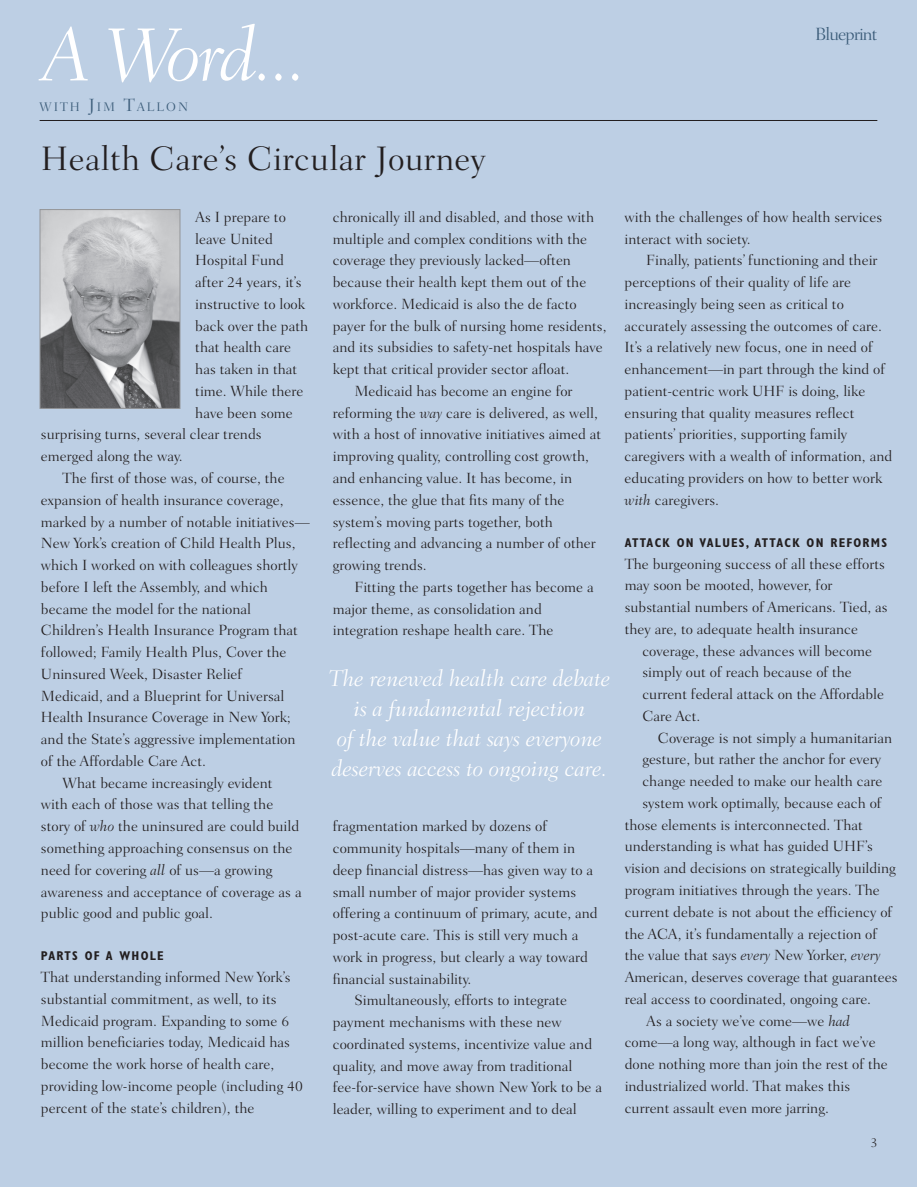
<style>
.page{position:relative;width:917px;height:1187px;background:#fff}
.page>*{position:absolute;margin:0;border:0;box-sizing:border-box;transform-origin:0 0}
.t1{font:italic 300 76.5px "Fairfield LH";color:#fff}
.t2{font:300 34.5px "Fairfield LH";letter-spacing:.01em;color:#231f20}
.t3{font:italic 300 22.95px/30px "Fairfield LH";letter-spacing:-.005em;color:#fff;text-align:center}
.t4{font:300 18px "Fairfield LH";letter-spacing:-.05em;color:#3a5b78}
.t5{font:300 15px/21.8px "Fairfield LH";color:#231f20}
.t6{font:300 13.5px "Fairfield LH";color:#231f20}
.t7{font:700 condensed 12.75px "Gill Sans";letter-spacing:.1em;color:#231f20}
.t8{font:300 12.6px "Fairfield LH";letter-spacing:.155em;color:#3a5b78}
.s1{font-size:18px}
.s2{font-style:italic}
</style>
<div class="page">
<div style="left:0;top:0;width:916px;height:1186px;background:#bdcfe4"></div>
<hr style="left:40px;top:120px;width:837px;height:1px;background:#231f20">
<img style="left:42px;top:211px;width:136px;height:196px">
<div style="left:40px;top:209px;width:140px;height:200px;border:1px solid #939598"></div>
<h1 class="t1" style="left:42px;top:12px;width:267px">A Word...</h1>
<p class="t8" style="left:40px;top:100px;width:150px">WITH <span class="s1">J</span>IM <span class="s1">T</span>ALLON</p>
<h2 class="t2" style="left:41px;top:139px;width:446px">Health Care’s Circular Journey</h2>
<p class="t5" style="left:195px;top:206px;width:92px">As I prepare to</p>
<p class="t5" style="left:195px;top:228px;width:79px">leave United</p>
<p class="t5" style="left:195px;top:249px;width:90px">Hospital Fund</p>
<p class="t5" style="left:195px;top:271px;width:108px">after 24 years, it’s</p>
<p class="t5" style="left:195px;top:293px;width:111px">instructive to look</p>
<p class="t5" style="left:195px;top:315px;width:114px">back over the path</p>
<p class="t5" style="left:195px;top:336px;width:97px">that health care</p>
<p class="t5" style="left:195px;top:358px;width:103px">has taken in that</p>
<p class="t5" style="left:195px;top:380px;width:110px">time. While there</p>
<p class="t5" style="left:195px;top:402px;width:99px">have been some</p>
<p class="t5" style="left:41px;top:423px;width:222px">surprising turns, several clear trends</p>
<p class="t5" style="left:41px;top:445px;width:143px">emerged along the way.</p>
<p class="t5" style="left:63px;top:467px;width:223px">The first of those was, of course, the</p>
<p class="t5" style="left:41px;top:489px;width:244px">expansion of health insurance coverage,</p>
<p class="t5" style="left:41px;top:510px;width:270px">marked by a number of notable initiatives—</p>
<p class="t5" style="left:41px;top:532px;width:256px">New York’s creation of Child Health Plus,</p>
<p class="t5" style="left:41px;top:554px;width:258px">which I worked on with colleagues shortly</p>
<p class="t5" style="left:41px;top:576px;width:228px">before I left the Assembly, and which</p>
<p class="t5" style="left:41px;top:597px;width:211px">became the model for the national</p>
<p class="t5" style="left:41px;top:619px;width:258px">Children’s Health Insurance Program that</p>
<p class="t5" style="left:41px;top:641px;width:247px">followed; Family Health Plus, Cover the</p>
<p class="t5" style="left:41px;top:663px;width:203px">Uninsured Week, Disaster Relief</p>
<p class="t5" style="left:41px;top:684px;width:245px">Medicaid, and a Blueprint for Universal</p>
<p class="t5" style="left:41px;top:706px;width:251px">Health Insurance Coverage in New York;</p>
<p class="t5" style="left:41px;top:728px;width:256px">and the State’s aggressive implementation</p>
<p class="t5" style="left:41px;top:750px;width:166px">of the Affordable Care Act.</p>
<p class="t5" style="left:63px;top:771px;width:211px">What became increasingly evident</p>
<p class="t5" style="left:41px;top:793px;width:234px">with each of those was that telling the</p>
<p class="t5" style="left:41px;top:815px;width:260px">story of <span class="s2">who</span> the uninsured are could build</p>
<p class="t5" style="left:41px;top:837px;width:253px">something approaching consensus on the</p>
<p class="t5" style="left:41px;top:858px;width:233px">need for covering <span class="s2">all</span> of us—a growing</p>
<p class="t5" style="left:41px;top:880px;width:262px">awareness and acceptance of coverage as a</p>
<p class="t5" style="left:41px;top:902px;width:173px">public good and public goal.</p>
<p class="t7" style="left:41px;top:948px;width:124px">PARTS OF A WHOLE</p>
<p class="t5" style="left:41px;top:966px;width:263px">That understanding informed New York’s substantial commitment, as well, to its Medicaid program. Expanding to some 6 million beneficiaries today, Medicaid has become the work horse of health care, providing low-income people (including 40 percent of the state’s children), the</p>
<p class="t5" style="left:333px;top:206px;width:263px">chronically ill and disabled, and those with</p>
<p class="t5" style="left:333px;top:228px;width:256px">multiple and complex conditions with the</p>
<p class="t5" style="left:333px;top:249px;width:240px">coverage they previously lacked—often</p>
<p class="t5" style="left:333px;top:271px;width:255px">because their health kept them out of the</p>
<p class="t5" style="left:333px;top:293px;width:245px">workforce. Medicaid is also the de facto</p>
<p class="t5" style="left:333px;top:315px;width:275px">payer for the bulk of nursing home residents,</p>
<p class="t5" style="left:333px;top:336px;width:271px">and its subsidies to safety-net hospitals have</p>
<p class="t5" style="left:333px;top:358px;width:238px">kept that critical provider sector afloat.</p>
<p class="t5" style="left:354px;top:380px;width:219px">Medicaid has become an engine for</p>
<p class="t5" style="left:333px;top:402px;width:266px">reforming the <span class="s2">way</span> care is delivered, as well,</p>
<p class="t5" style="left:333px;top:423px;width:270px">with a host of innovative initiatives aimed at</p>
<p class="t5" style="left:333px;top:445px;width:258px">improving quality, controlling cost growth,</p>
<p class="t5" style="left:333px;top:467px;width:241px">and enhancing value. It has become, in</p>
<p class="t5" style="left:333px;top:489px;width:233px">essence, the glue that fits many of the</p>
<p class="t5" style="left:333px;top:510px;width:221px">system’s moving parts together, both</p>
<p class="t5" style="left:333px;top:532px;width:264px">reflecting and advancing a number of other</p>
<p class="t5" style="left:333px;top:554px;width:95px">growing trends.</p>
<p class="t5" style="left:354px;top:576px;width:241px">Fitting the parts together has become a</p>
<p class="t5" style="left:333px;top:597px;width:210px">major theme, as consolidation and</p>
<p class="t5" style="left:333px;top:619px;width:222px">integration reshape health care. The</p>
<h3 class="t3" style="left:329px;top:663px;width:283px">The renewed health care debate is a fundamental rejection<br>of the value that says everyone deserves access to ongoing care.</h3>
<p class="t5" style="left:333px;top:815px;width:216px">fragmentation marked by dozens of</p>
<p class="t5" style="left:333px;top:837px;width:244px">community hospitals—many of them in</p>
<p class="t5" style="left:333px;top:858px;width:262px">deep financial distress—has given way to a</p>
<p class="t5" style="left:333px;top:880px;width:245px">small number of major provider systems</p>
<p class="t5" style="left:333px;top:902px;width:266px">offering a continuum of primary, acute, and</p>
<p class="t5" style="left:333px;top:924px;width:247px">post-acute care. This is still very much a</p>
<p class="t5" style="left:333px;top:945px;width:256px">work in progress, but clearly a way toward</p>
<p class="t5" style="left:333px;top:967px;width:140px">financial sustainability.</p>
<p class="t5" style="left:354px;top:989px;width:214px">Simultaneously, efforts to integrate</p>
<p class="t5" style="left:333px;top:1011px;width:230px">payment mechanisms with these new</p>
<p class="t5" style="left:333px;top:1032px;width:261px">coordinated systems, incentivize value and</p>
<p class="t5" style="left:333px;top:1054px;width:241px">quality, and move away from traditional</p>
<p class="t5" style="left:333px;top:1076px;width:271px">fee-for-service have shown New York to be a</p>
<p class="t5" style="left:333px;top:1098px;width:245px">leader, willing to experiment and to deal</p>
<p class="t4" style="left:814px;top:23px;width:64px">Blueprint</p>
<p class="t5" style="left:624px;top:206px;width:259px">with the challenges of how health services interact with society.</p>
<p class="t5" style="left:624px;top:249px;width:269px;text-indent:22px">Finally, patients’ functioning and their perceptions of their quality of life are increasingly being seen as critical to accurately assessing the outcomes of care.<br>It’s a relatively new focus, one in need of enhancement—in part through the kind of patient-centric work UHF is doing, like ensuring that quality measures reflect patients’ priorities, supporting family caregivers with a wealth of information, and educating providers on how to better work <span class="s2">with</span> caregivers.</p>
<p class="t7" style="left:624px;top:534px;width:264px">ATTACK ON VALUES, ATTACK ON REFORMS</p>
<p class="t5" style="left:624px;top:552px;width:264px">The burgeoning success of all these efforts may soon be mooted, however, for substantial numbers of Americans. Tied, as they are, to adequate health insurance</p>
<p class="t5" style="left:642px;top:639px;width:243px">coverage, these advances will become simply out of reach because of the current federal attack on the Affordable<br>Care Act.</p>
<p class="t5" style="left:657px;top:726px;width:236px">Coverage is not simply a humanitarian</p>
<p class="t5" style="left:642px;top:748px;width:240px">gesture, but rather the anchor for every</p>
<p class="t5" style="left:642px;top:770px;width:241px">change needed to make our health care</p>
<p class="t5" style="left:642px;top:792px;width:241px">system work optimally, because each of</p>
<p class="t5" style="left:624px;top:813px;width:240px">those elements is interconnected. That</p>
<p class="t5" style="left:624px;top:835px;width:250px">understanding is what has guided UHF’s</p>
<p class="t5" style="left:624px;top:857px;width:273px">vision and decisions on strategically building</p>
<p class="t5" style="left:624px;top:879px;width:256px">program initiatives through the years. The</p>
<p class="t5" style="left:624px;top:900px;width:269px">current debate is not about the efficiency of</p>
<p class="t5" style="left:624px;top:922px;width:254px">the ACA, it’s fundamentally a rejection of</p>
<p class="t5" style="left:624px;top:944px;width:257px">the value that says <span class="s2">every</span> New Yorker, <span class="s2">every</span></p>
<p class="t5" style="left:624px;top:966px;width:274px">American, deserves coverage that guarantees</p>
<p class="t5" style="left:624px;top:987px;width:248px">real access to coordinated, ongoing care.</p>
<p class="t5" style="left:646px;top:1009px;width:205px">As a society we’ve come—we <span class="s2">had</span></p>
<p class="t5" style="left:624px;top:1031px;width:252px">come—a long way, although in fact we’ve</p>
<p class="t5" style="left:624px;top:1053px;width:264px">done nothing more than join the rest of the</p>
<p class="t5" style="left:624px;top:1074px;width:227px">industrialized world. That makes this</p>
<p class="t5" style="left:624px;top:1096px;width:206px">current assault even more jarring.</p>
<p class="t6" style="left:870px;top:1134px;width:9px">3</p>
</div>
